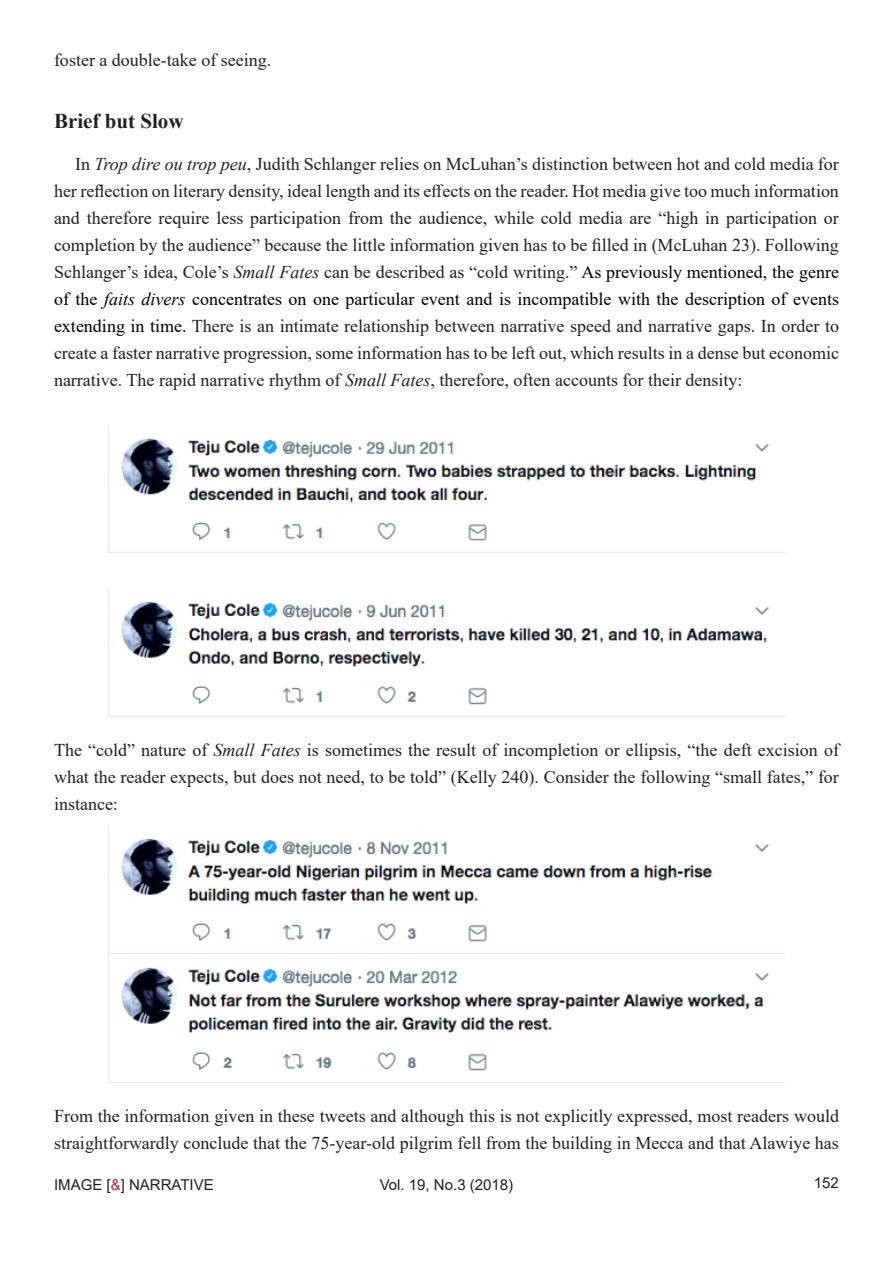
<style>
.page{position:relative;width:893px;height:1263px;background:#fff}
.page>*{position:absolute;margin:0;border:0;box-sizing:border-box;transform-origin:0 0}
.Subtitle{font:700 21px "Times New Roman";color:#231f20}
.Body_Text{font:18px/27px "Times New Roman";color:#231f20;text-align:justify}
.Body_Text_no_Tab{font:18px/27px "Times New Roman";color:#231f20;text-align:justify}
.t1{font:15px "Arial";color:#231f20}
.s1{font-style:italic}
.s2{color:#000}
.s3{font-style:italic;color:#000}
.s4{color:#d1232a}
</style>
<div class="page">
<img style="left:108px;top:425px;width:676px;height:128px">
<img style="left:108px;top:589px;width:661px;height:127px">
<img style="left:108px;top:826px;width:661px;height:127px">
<img style="left:108px;top:955px;width:661px;height:127px">
<p class="Body_Text" style="left:54px;top:46px;width:219px">foster a double-take of seeing.</p>
<p class="Subtitle" style="left:54px;top:106px;width:131px">Brief but Slow</p>
<p class="Body_Text" style="left:54px;top:150px;width:786px;text-indent:21px">In <span class="s1">Trop dire ou trop peu</span>, Judith Schlanger relies on McLuhan’s distinction between hot and cold media for her reflection on literary density, ideal length and its effects on the reader. Hot media give too much information and therefore require less participation from the audience, while cold media are “high in participation or completion by the audience” because the little information given has to be filled in (McLuhan 23). Following Schlanger’s idea, Cole’s <span class="s1">Small Fates</span> can be described as “cold writing.” <span class="s2">As previously mentioned, the genre of the</span> <span class="s3">faits divers</span> <span class="s2">concentrates on one particular event and is incompatible with the description of events extending in time.</span> There is an intimate relationship between narrative speed and narrative gaps. In order to create a faster narrative progression, some information has to be left out, which results in a dense but economic narrative. The rapid narrative rhythm of <span class="s1">Small Fates</span>, therefore, often accounts for their density:</p>
<p class="Body_Text_no_Tab" style="left:54px;top:735px;width:786px">The “cold” nature of <span class="s1">Small Fates</span> is sometimes the result of incompletion or ellipsis, “the deft excision of what the reader expects, but does not need, to be told” (Kelly 240). Consider the following “small fates,” for instance:</p>
<p class="Body_Text_no_Tab" style="left:54px;top:1101px;width:786px">From the information given in these tweets and although this is not explicitly expressed, most readers would straightforwardly conclude that the 75-year-old pilgrim fell from the building in Mecca and that Alawiye has</p>
<p class="t1" style="left:54px;top:1174px;width:161px">IMAGE [<span class="s4">&amp;</span>] NARRATIVE</p>
<p class="t1" style="left:380px;top:1174px;width:135px">Vol. 19, No.3 (2018)</p>
<p class="t1" style="left:814px;top:1172px;width:27px">152</p>
</div>
